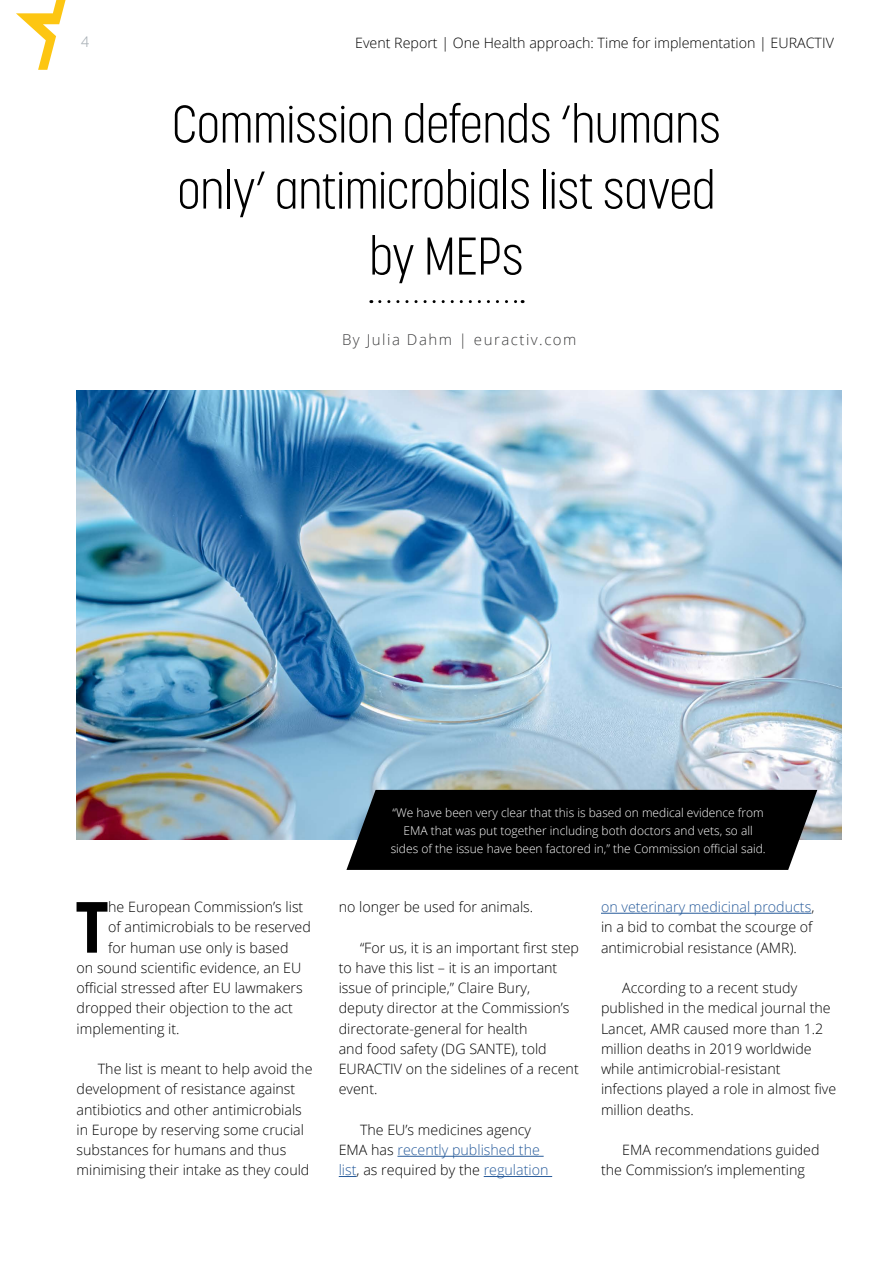
<style>
.page{position:relative;width:893px;height:1263px;background:#fff}
.page>*{position:absolute;margin:0;border:0;box-sizing:border-box;transform-origin:0 0}
.t1{font:700 71.7px "Korolev";color:#000}
.t2{font:300 52.5px/66px "Korolev Condensed";color:#000;text-align:center}
.t3{font:300 15px "Open Sans";letter-spacing:.1em;color:#3c3c3d}
.t4{font:300 15px "Korolev";color:#aab2b8}
.t5{font:300 14.25px/20.2px "Open Sans";color:#000}
.t6{font:300 12px/18px "Open Sans";color:#fff;text-align:center}
.s1{color:#275b9b}
</style>
<div class="page">
<svg style="left:16px;top:0;width:50px;height:70px"></svg>
<hr style="left:397px;top:1156px;width:147px;height:1px;background:#275b9b">
<svg style="left:339px;top:1176px;width:18px;height:1px"></svg>
<hr style="left:484px;top:1176px;width:68px;height:1px;background:#275b9b">
<hr style="left:601px;top:913px;width:210px;height:1px;background:#275b9b">
<img style="left:77px;top:390px;width:765px;height:449px">
<svg style="left:346px;top:790px;width:471px;height:80px;background:#0c0d0e"></svg>
<svg style="left:380px;top:300px;width:143px;height:3px"></svg>
<p class="t4" style="left:81px;top:32px;width:10px">4</p>
<p class="t5" style="left:355px;top:32px;width:480px">Event Report | One Health approach: Time for implementation | EURACTIV</p>
<h2 class="t2" style="left:172px;top:91px;width:550px">Commission defends ‘humans only’ antimicrobials list saved by MEPs</h2>
<p class="t3" style="left:342px;top:329px;width:236px">By Julia Dahm | euractiv.com</p>
<h1 class="t1" style="left:75px;top:882px;width:35px">T</h1>
<p class="t5" style="left:108px;top:896px;width:197px">he European Commission’s list</p>
<p class="t5" style="left:108px;top:917px;width:204px">of antimicrobials to be reserved</p>
<p class="t5" style="left:108px;top:937px;width:182px">for human use only is based</p>
<p class="t5" style="left:77px;top:957px;width:226px">on sound scientific evidence, an EU</p>
<p class="t5" style="left:77px;top:977px;width:228px">official stressed after EU lawmakers</p>
<p class="t5" style="left:77px;top:998px;width:218px">dropped their objection to the act</p>
<p class="t5" style="left:77px;top:1018px;width:105px">implementing it.</p>
<p class="t5" style="left:77px;top:1058px;width:237px;text-indent:21px">The list is meant to help avoid the development of resistance against antibiotics and other antimicrobials in Europe by reserving some crucial substances for humans and thus minimising their intake as they could</p>
<p class="t6" style="left:391px;top:803px;width:377px">“We have been very clear that this is based on medical evidence from<br>EMA that was put together including both doctors and vets, so all sides of the issue have been factored in,” the Commission official said.</p>
<p class="t5" style="left:339px;top:896px;width:196px">no longer be used for animals.</p>
<p class="t5" style="left:339px;top:937px;width:242px;text-indent:21px">“For us, it is an important first step to have this list – it is an important issue of principle,” Claire Bury,<br>deputy director at the Commission’s directorate-general for health<br>and food safety (DG SANTE), told<br>EURACTIV on the sidelines of a recent event.</p>
<p class="t5" style="left:339px;top:1119px;width:211px;text-align:center">The EU’s medicines agency<br>EMA has <span class="s1">recently published the list</span>, as required by the <span class="s1">regulation</span></p>
<p class="t5" style="left:601px;top:896px;width:215px"><span class="s1">on veterinary medicinal products</span>, in a bid to combat the scourge of antimicrobial resistance (AMR).</p>
<p class="t5" style="left:601px;top:977px;width:237px;text-indent:21px">According to a recent study published in the medical journal the<br>Lancet, AMR caused more than 1.2 million deaths in 2019 worldwide while antimicrobial-resistant infections played a role in almost five million deaths.</p>
<p class="t5" style="left:601px;top:1139px;width:220px;text-indent:21px">EMA recommendations guided the Commission’s implementing</p>
</div>
